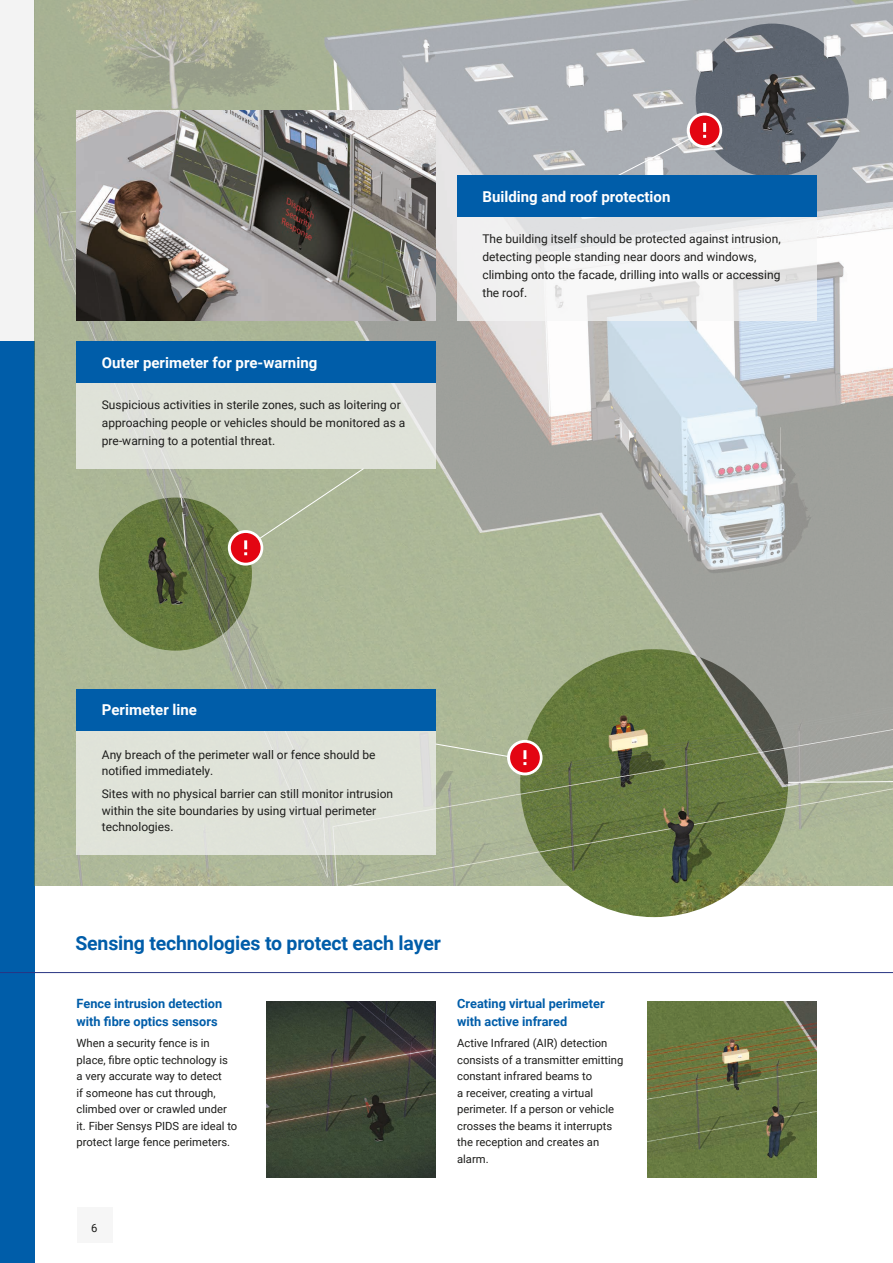
<style>
.page{position:relative;width:893px;height:1263px;background:#fff}
.page>*{position:absolute;margin:0;border:0;box-sizing:border-box;transform-origin:0 0}
.t1{font:700 19.5px "Roboto";letter-spacing:-.01em;color:#005da9}
.t2{font:700 15px "Roboto";color:#fff}
.t3{font:700 12.75px/18px "Roboto";color:#005da9}
.t4{font:12px/18px "Roboto";color:#1d1d1b}
.t5{font:11.25px/16.5px "Roboto";color:#1d1d1b}
</style>
<div class="page">
<div style="left:77px;top:1207px;width:35px;height:35px;background:#f6f6f6"></div>
<div style="left:0;top:0;width:35px;height:1263px;background:#f3f3f3"></div>
<div style="left:0;top:341px;width:35px;height:922px;background:#005da9"></div>
<img style="left:35px;top:0;width:858px;height:886px">
<img style="left:696px;top:24px;width:153px;height:153px;border-radius:77px">
<img style="left:99px;top:497px;width:153px;height:154px;border-radius:77px">
<hr style="left:0;top:972px;width:893px;height:1px;background:#283583">
<img style="left:77px;top:110px;width:359px;height:210px">
<svg style="left:457px;top:217px;width:359px;height:103px;fill:#f1f1f1"></svg>
<div style="left:457px;top:175px;width:359px;height:42px;background:#005da9"></div>
<div style="left:77px;top:382px;width:359px;height:87px;background:#dfe2d9"></div>
<div style="left:77px;top:341px;width:359px;height:42px;background:#005da9"></div>
<svg style="left:687px;top:113px;width:35px;height:35px"></svg>
<svg style="left:603px;top:116px;width:116px;height:59px"></svg>
<svg style="left:228px;top:530px;width:35px;height:36px"></svg>
<svg style="left:231px;top:468px;width:134px;height:95px"></svg>
<svg style="left:788px;top:781px;width:105px;height:2px"></svg>
<img style="left:520px;top:649px;width:268px;height:268px;border-radius:134px">
<svg style="left:507px;top:740px;width:36px;height:35px"></svg>
<svg style="left:436px;top:743px;width:104px;height:29px"></svg>
<img style="left:267px;top:1001px;width:169px;height:177px">
<img style="left:647px;top:1001px;width:169px;height:177px">
<div style="left:77px;top:730px;width:359px;height:125px;background:#dfe3d9"></div>
<div style="left:77px;top:689px;width:359px;height:41px;background:#005da9"></div>
<p class="t2" style="left:102px;top:352px;width:217px">Outer perimeter for pre-warning</p>
<p class="t4" style="left:102px;top:395px;width:305px">Suspicious activities in sterile zones, such as loitering or approaching people or vehicles should be monitored as a pre-warning to a potential threat.</p>
<p class="t2" style="left:482px;top:186px;width:190px">Building and roof protection</p>
<p class="t4" style="left:482px;top:229px;width:300px">The building itself should be protected against intrusion, detecting people standing near doors and windows, climbing onto the facade, drilling into walls or accessing the roof.</p>
<p class="t2" style="left:102px;top:700px;width:97px">Perimeter line</p>
<p class="t4" style="left:102px;top:746px;width:275px;line-height:16.5px">Any breach of the perimeter wall or fence should be notified immediately.</p>
<p class="t4" style="left:102px;top:785px;width:293px;line-height:16.5px">Sites with no physical barrier can still monitor intrusion within the site boundaries by using virtual perimeter technologies.</p>
<h1 class="t1" style="left:75px;top:929px;width:367px">Sensing technologies to protect each layer</h1>
<p class="t3" style="left:77px;top:994px;width:147px">Fence intrusion detection with fibre optics sensors</p>
<p class="t5" style="left:77px;top:1034px;width:162px">When a security fence is in place, fibre optic technology is<br>a very accurate way to detect<br>if someone has cut through, climbed over or crawled under it. Fiber Sensys PIDS are ideal to protect large fence perimeters.</p>
<p class="t3" style="left:457px;top:994px;width:149px">Creating virtual perimeter with active infrared</p>
<p class="t5" style="left:457px;top:1034px;width:168px">Active Infrared (AIR) detection consists of a transmitter emitting constant infrared beams to<br>a receiver, creating a virtual perimeter. If a person or vehicle crosses the beams it interrupts the reception and creates an alarm.</p>
<p class="t5" style="left:91px;top:1219px;width:8px">6</p>
</div>
